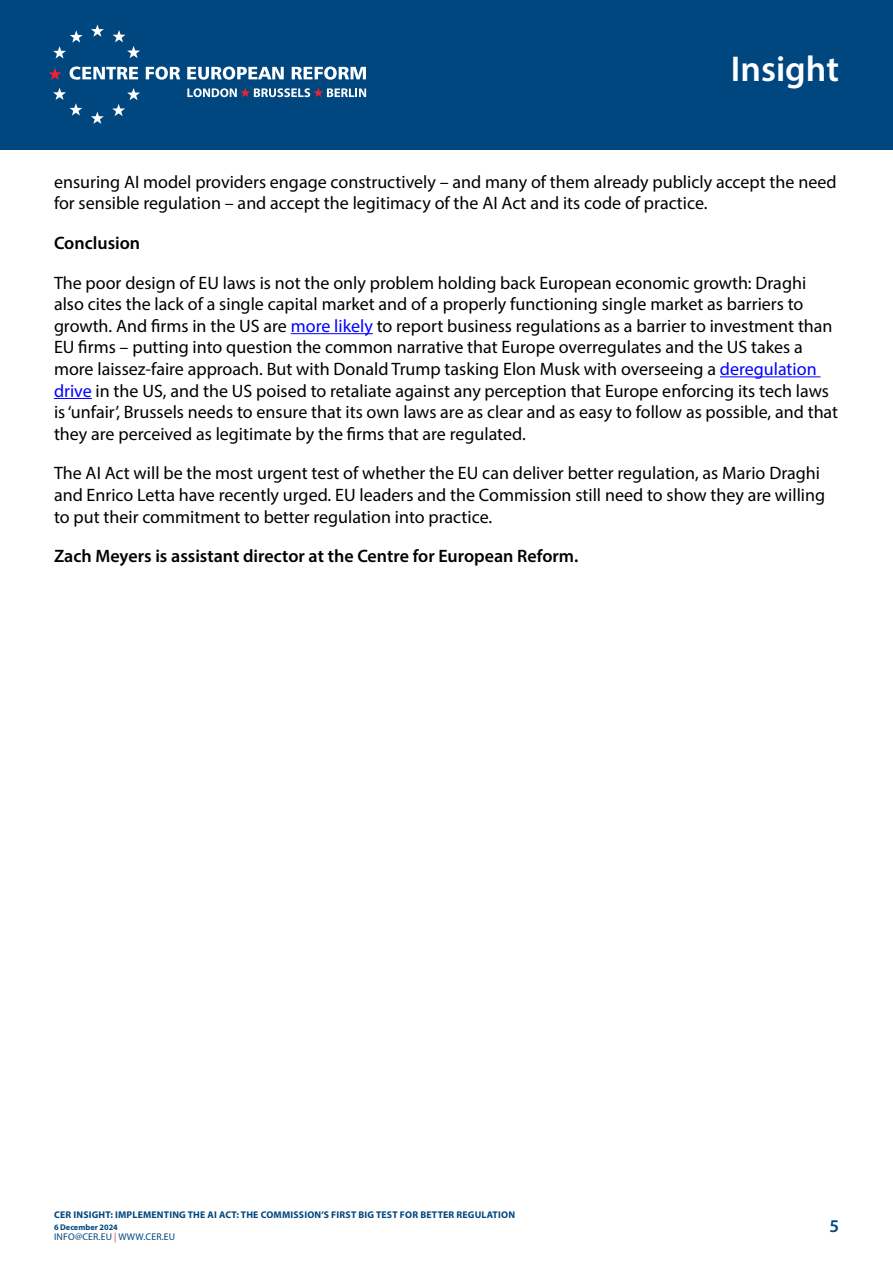
<style>
.page{position:relative;width:893px;height:1263px;background:#fff}
.page>*{position:absolute;margin:0;border:0;box-sizing:border-box;transform-origin:0 0}
.t1{font:600 36px "Myriad Pro";color:#fff}
.t2{font:18px/21.6px "Myriad Pro";color:#000}
.t3{font:600 18px "Myriad Pro";color:#000}
.t4{font:600 18px "Myriad Pro";color:#00467f}
.t5{font:700 9.75px "Myriad Pro";letter-spacing:.02em;color:#00467f}
.t6{font:9.75px "Myriad Pro";letter-spacing:.02em;color:#00467f}
.t7{font:700 8.25px "Myriad Pro";color:#00467f}
.s1{color:#00f}
.s2{color:#ee3124}
</style>
<div class="page">
<div style="left:0;top:0;width:893px;height:150px;background:#00467f"></div>
<svg style="left:91px;top:24px;width:13px;height:13px"></svg>
<svg style="left:113px;top:30px;width:27px;height:28px"></svg>
<svg style="left:112px;top:88px;width:28px;height:28px"></svg>
<svg style="left:91px;top:112px;width:13px;height:12px"></svg>
<svg style="left:53px;top:88px;width:29px;height:28px"></svg>
<svg style="left:53px;top:30px;width:30px;height:28px"></svg>
<svg style="left:49px;top:68px;width:13px;height:12px"></svg>
<svg style="left:70px;top:67px;width:68px;height:13px"></svg>
<svg style="left:146px;top:67px;width:34px;height:13px"></svg>
<svg style="left:187px;top:67px;width:97px;height:13px"></svg>
<svg style="left:292px;top:67px;width:74px;height:13px"></svg>
<svg style="left:187px;top:88px;width:179px;height:9px"></svg>
<hr style="left:291px;top:333px;width:82px;height:1px;background:#00f">
<hr style="left:720px;top:376px;width:100px;height:1px;background:#00f">
<hr style="left:54px;top:398px;width:38px;height:1px;background:#00f">
<h1 class="t1" style="left:731px;top:46px;width:110px">Insight</h1>
<p class="t2" style="left:54px;top:171px;width:784px">ensuring AI model providers engage constructively – and many of them already publicly accept the need for sensible regulation – and accept the legitimacy of the AI Act and its code of practice.</p>
<p class="t3" style="left:54px;top:232px;width:88px">Conclusion</p>
<p class="t2" style="left:54px;top:272px;width:786px">The poor design of EU laws is not the only problem holding back European economic growth: Draghi also cites the lack of a single capital market and of a properly functioning single market as barriers to growth. And firms in the US are <span class="s1">more likely</span> to report business regulations as a barrier to investment than EU firms – putting into question the common narrative that Europe overregulates and the US takes a more laissez-faire approach. But with Donald Trump tasking Elon Musk with overseeing a <span class="s1">deregulation drive</span> in the US, and the US poised to retaliate against any perception that Europe enforcing its tech laws is ‘unfair’, Brussels needs to ensure that its own laws are as clear and as easy to follow as possible, and that they are perceived as legitimate by the firms that are regulated.</p>
<p class="t2" style="left:54px;top:462px;width:773px">The AI Act will be the most urgent test of whether the EU can deliver better regulation, as Mario Draghi and Enrico Letta have recently urged. EU leaders and the Commission still need to show they are willing to put their commitment to better regulation into practice.</p>
<p class="t3" style="left:54px;top:545px;width:526px">Zach Meyers is assistant director at the Centre for European Reform.</p>
<p class="t5" style="left:54px;top:1208px;width:462px">CER INSIGHT: IMPLEMENTING THE AI ACT: THE COMMISSION’S FIRST BIG TEST FOR BETTER REGULATION</p>
<p class="t7" style="left:54px;top:1222px;width:65px">6 December 2024</p>
<p class="t6" style="left:54px;top:1231px;width:123px">INFO@CER.EU <span class="s2">|</span> WWW.CER.EU</p>
<p class="t4" style="left:829px;top:1215px;width:11px">5</p>
</div>
